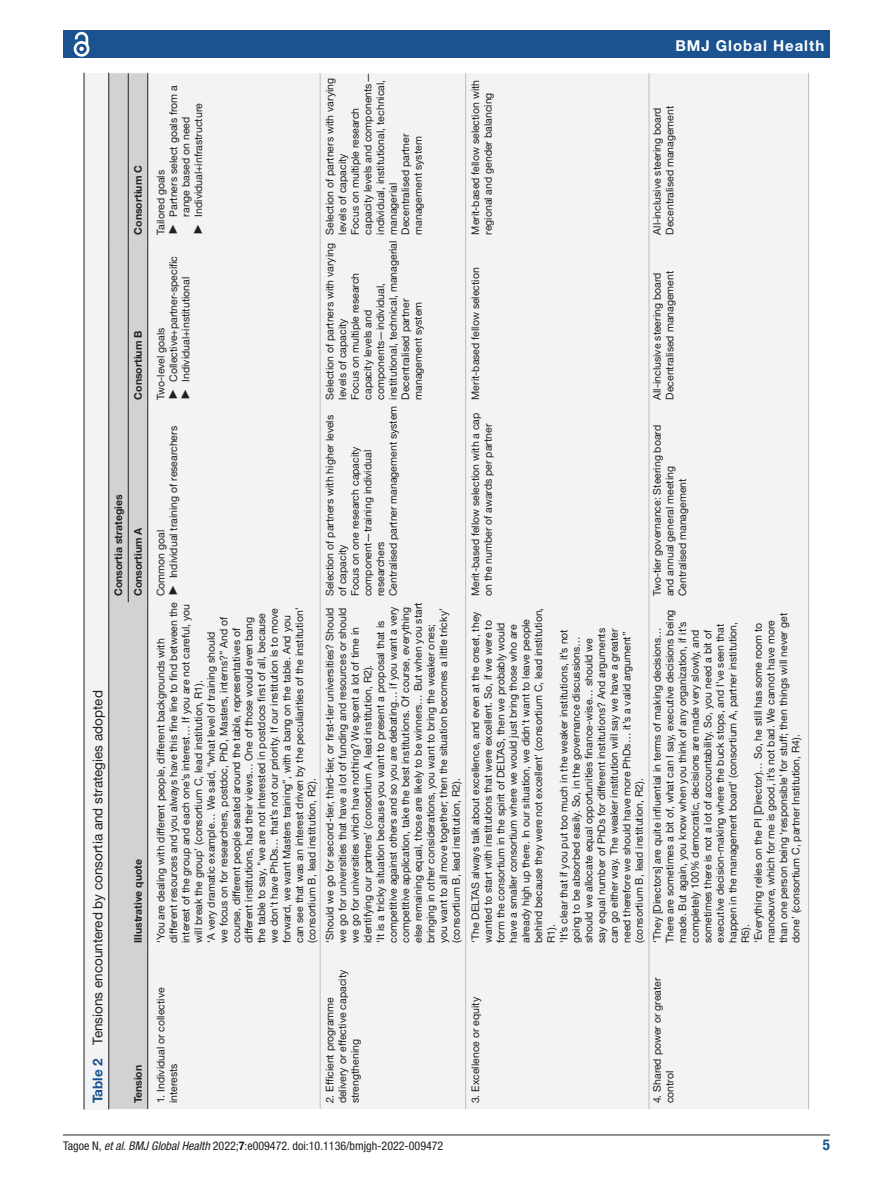
<style>
.page{position:relative;width:893px;height:1191px;background:#fff}
.page>*{position:absolute;margin:0;border:0;box-sizing:border-box;transform-origin:0 0}
.t1{font:700 15px "Helvetica Neue LT Std";letter-spacing:.065em;color:#fff}
.t2{font:700 condensed 15px "Helvetica Neue LT Std";color:#1b5391}
.t3{font:13.5px "Helvetica Neue LT Std";color:#231f20}
.t4{font:condensed 12px "Helvetica Neue LT Std";color:#231f20}
.t5{font:10.5px/12.6px "Helvetica Neue LT Std";color:#231f20}
.t6{font:700 10.5px/19.5px "Helvetica Neue LT Std";color:#231f20}
.s1{font-weight:700;color:#1b5391}
.s2{font-family:"Arial";font-size:12px}
.s3{font-style:italic}
.s4{font-weight:700}
</style>
<div class="page">
<hr style="left:63px;top:1134px;width:767px;height:1px;background:#231f20">
<div style="left:63px;top:31px;width:767px;height:27px;background:#1b5391"></div>
<svg style="left:73px;top:31px;width:17px;height:26px"></svg>
<div style="left:84px;top:73px;width:725px;height:1036px;background:#f2f3f4"></div>
<hr style="left:84px;top:73px;width:1px;height:1036px;background:#231f20">
<hr style="left:108px;top:949px;width:1px;height:160px;background:#231f20">
<hr style="left:108px;top:602px;width:1px;height:347px;background:#231f20">
<hr style="left:108px;top:406px;width:1px;height:196px;background:#231f20">
<hr style="left:108px;top:241px;width:1px;height:165px;background:#231f20">
<hr style="left:108px;top:73px;width:1px;height:168px;background:#231f20">
<hr style="left:320px;top:949px;width:1px;height:160px;background:#bcbdc0">
<hr style="left:320px;top:602px;width:1px;height:347px;background:#bcbdc0">
<hr style="left:320px;top:406px;width:1px;height:196px;background:#bcbdc0">
<hr style="left:320px;top:241px;width:1px;height:165px;background:#bcbdc0">
<hr style="left:320px;top:73px;width:1px;height:168px;background:#bcbdc0">
<hr style="left:465px;top:949px;width:1px;height:160px;background:#bcbdc0">
<hr style="left:465px;top:602px;width:1px;height:347px;background:#bcbdc0">
<hr style="left:465px;top:406px;width:1px;height:196px;background:#bcbdc0">
<hr style="left:465px;top:241px;width:1px;height:165px;background:#bcbdc0">
<hr style="left:465px;top:73px;width:1px;height:168px;background:#bcbdc0">
<hr style="left:649px;top:949px;width:1px;height:160px;background:#bcbdc0">
<hr style="left:808px;top:949px;width:1px;height:160px;background:#bcbdc0">
<hr style="left:649px;top:602px;width:1px;height:347px;background:#bcbdc0">
<hr style="left:808px;top:602px;width:1px;height:347px;background:#bcbdc0">
<hr style="left:649px;top:406px;width:1px;height:196px;background:#bcbdc0">
<hr style="left:808px;top:406px;width:1px;height:196px;background:#bcbdc0">
<hr style="left:649px;top:241px;width:1px;height:165px;background:#bcbdc0">
<hr style="left:808px;top:241px;width:1px;height:165px;background:#bcbdc0">
<hr style="left:649px;top:73px;width:1px;height:168px;background:#bcbdc0">
<hr style="left:808px;top:73px;width:1px;height:168px;background:#bcbdc0">
<svg style="left:109px;top:72px;width:39px;height:1038px;background:#cacbcd"></svg>
<p class="t6" style="left:128px;top:235px;width:71px;rotate:-90deg">Consortium C</p>
<p class="t6" style="left:128px;top:400px;width:71px;rotate:-90deg">Consortium B</p>
<p class="t6" style="left:109px;top:596px;width:103px;rotate:-90deg">Consortia strategies<br>Consortium A</p>
<p class="t3" style="left:90px;top:1103px;width:414px;rotate:-90deg"><span class="s1">Table 2</span> Tensions encountered by consortia and strategies adopted</p>
<p class="t6" style="left:128px;top:943px;width:85px;rotate:-90deg">Illustrative quote</p>
<p class="t6" style="left:128px;top:1103px;width:40px;rotate:-90deg">Tension</p>
<p class="t5" style="left:167px;top:235px;width:151px;rotate:-90deg"><span class="s2">►</span> Partners select goals from a</p>
<p class="t5" style="left:192px;top:235px;width:133px;rotate:-90deg"><span class="s2">►</span> Individual+infrastructure</p>
<p class="t5" style="left:179px;top:217px;width:101px;rotate:-90deg">range based on need</p>
<p class="t5" style="left:154px;top:235px;width:66px;rotate:-90deg">Tailored goals</p>
<p class="t5" style="left:154px;top:400px;width:145px;rotate:-90deg">Two-level goals<br><span class="s2">►</span> Collective+partner-specific <span class="s2">►</span> Individual+institutional</p>
<p class="t5" style="left:154px;top:596px;width:172px;rotate:-90deg">Common goal<br><span class="s2">►</span> Individual training of researchers</p>
<p class="t5" style="left:154px;top:943px;width:342px;rotate:-90deg">‘You are dealing with different people, different backgrounds with different resources and you always have this fine line to find between the interest of the group and each one’s interest… If you are not careful, you will break the group’ (consortium C, lead institution, R1).<br>‘A very dramatic example… We said, “what level of training should<br>we focus on for researchers, postdoc, PhD, Masters, interns?” And of course, different people seated around the table, representatives of different institutions, had their views… One of those would even bang the table to say, "we are not interested in postdocs first of all, because we don't have PhDs… that’s not our priority. If our institution is to move forward, we want Masters training”, with a bang on the table. And you can see that was an interest driven by the peculiarities of the institution’ (consortium B, lead institution, R2).</p>
<p class="t5" style="left:323px;top:235px;width:163px;rotate:-90deg">Selection of partners with varying levels of capacity<br>Focus on multiple research capacity levels and components— individual, institutional, technical, managerial<br>Decentralised partner management system</p>
<p class="t5" style="left:323px;top:400px;width:161px;rotate:-90deg">Selection of partners with varying levels of capacity<br>Focus on multiple research capacity levels and components—individual, institutional, technical, managerial<br>Decentralised partner management system</p>
<p class="t5" style="left:323px;top:596px;width:192px;rotate:-90deg">Selection of partners with higher levels of capacity<br>Focus on one research capacity component—training individual researchers<br>Centralised partner management system</p>
<p class="t5" style="left:323px;top:943px;width:342px;rotate:-90deg">‘Should we go for second-tier, third-tier, or first-tier universities? Should we go for universities that have a lot of funding and resources or should we go for universities which have nothing? We spent a lot of time in identifying our partners’ (consortium A, lead institution, R2).<br>‘It is a tricky situation because you want to present a proposal that is competitive against others and so you are debating… if you want a very competitive application, take the best institutions. Of course, everything else remaining equal, those are likely to be winners… But when you start bringing in other considerations, you want to bring the weaker ones;<br>you want to all move together; then the situation becomes a little tricky’ (consortium B, lead institution, R2).</p>
<p class="t5" style="left:469px;top:235px;width:156px;rotate:-90deg">Merit-based fellow selection with regional and gender balancing</p>
<h1 class="t1" style="left:675px;top:36px;width:150px">BMJ Global Health</h1>
<p class="t5" style="left:651px;top:235px;width:130px;rotate:-90deg">All-inclusive steering board<br>Decentralised management</p>
<p class="t5" style="left:469px;top:400px;width:134px;rotate:-90deg">Merit-based fellow selection</p>
<p class="t5" style="left:469px;top:596px;width:185px;rotate:-90deg">Merit-based fellow selection with a cap on the number of awards per partner</p>
<p class="t5" style="left:469px;top:943px;width:337px;rotate:-90deg">‘The DELTAS always talk about excellence, and even at the onset, they wanted to start with institutions that were excellent. So, if we were to form the consortium in the spirit of DELTAS, then we probably would have a smaller consortium where we would just bring those who are already high up there. In our situation, we didn't want to leave people behind because they were not excellent’ (consortium C, lead institution, R1).<br>‘It’s clear that if you put too much in the weaker institutions, it’s not going to be absorbed easily. So, in the governance discussions… should we allocate equal opportunities finance-wise… should we<br>say equal number of PhDs for different institutions? And arguments<br>can go either way. The weaker institution will say we have a greater need therefore we should have more PhDs… it’s a valid argument’’ (consortium B, lead institution, R2).</p>
<p class="t5" style="left:651px;top:400px;width:130px;rotate:-90deg">All-inclusive steering board<br>Decentralised management</p>
<p class="t5" style="left:651px;top:596px;width:173px;rotate:-90deg">Two-tier governance: Steering board and annual general meeting<br>Centralised management</p>
<p class="t5" style="left:651px;top:943px;width:335px;rotate:-90deg">‘They [Directors] are quite influential in terms of making decisions… There are sometimes a bit of, what can I say, executive decisions being made. But again, you know when you think of any organization, if it’s completely 100% democratic, decisions are made very slowly, and sometimes there is not a lot of accountability. So, you need a bit of executive decision-making where the buck stops, and I’ve seen that happen in the management board’ (consortium A, partner institution, R5).<br>‘Everything relies on the PI [Director)… So, he still has some room to manoeuvre, which for me is good, it’s not bad. We cannot have more than one person being ‘responsible’ for stuff; then things will never get done’ (consortium C, partner Institution, R4).</p>
<p class="t5" style="left:154px;top:1103px;width:117px;rotate:-90deg">1. Individual or collective interests</p>
<p class="t5" style="left:323px;top:1103px;width:135px;rotate:-90deg"><span class="s3">2</span>. Efficient programme delivery or effective capacity strengthening</p>
<p class="t5" style="left:469px;top:1103px;width:108px;rotate:-90deg">3. Excellence or equity</p>
<p class="t5" style="left:651px;top:1103px;width:127px;rotate:-90deg">4. Shared power or greater control</p>
<p class="t4" style="left:63px;top:1138px;width:382px">Tagoe N, <span class="s3">et al</span>. <span class="s3">BMJ Global Health</span> 2022;<span class="s4">7</span>:e009472. doi:10.1136/bmjgh-2022-009472</p>
<h1 class="t2" style="left:823px;top:1135px;width:9px">5</h1>
</div>
